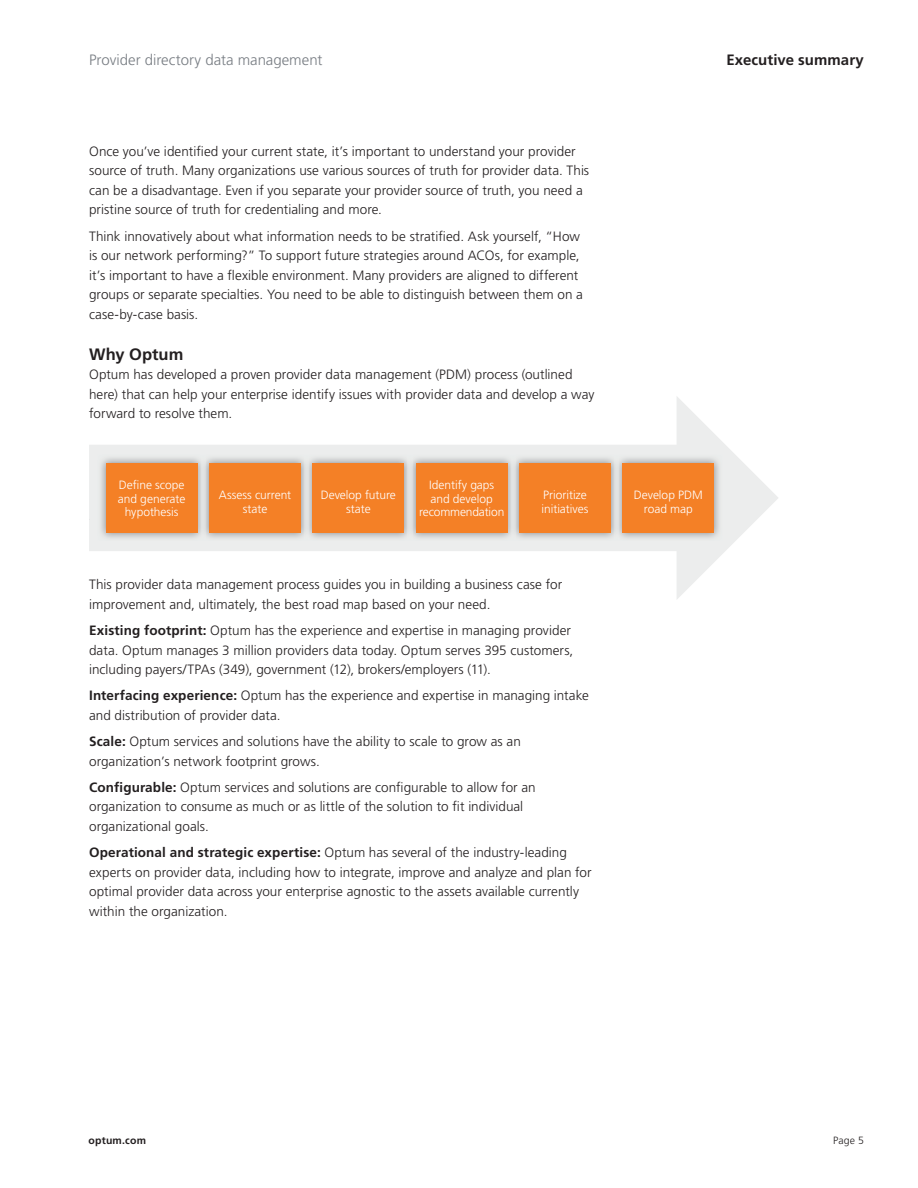
<style>
.page{position:relative;width:918px;height:1188px;background:#fff}
.page>*{position:absolute;margin:0;border:0;box-sizing:border-box;transform-origin:0 0}
.t1{font:700 16.5px "Frutiger LT Std";color:#231f20}
.t2{font:300 15px "Frutiger LT Std";color:#787d83}
.t3{font:700 15px "Frutiger LT Std";letter-spacing:.005em;color:#231f20}
.t4{font:300 13.5px/19.5px "Frutiger LT Std";letter-spacing:.005em;color:#231f20}
.t5{font:300 12px/13.5px "Frutiger LT Std";letter-spacing:-.005em;color:#fff;text-align:center}
.t6{font:700 10.5px "Frutiger LT Std";letter-spacing:.02em;color:#231f20}
.t7{font:300 10.5px "Frutiger LT Std";color:#231f20}
.s1{font-weight:700}
</style>
<div class="page">
<svg style="left:89px;top:397px;width:689px;height:202px"></svg>
<img style="left:98px;top:455px;width:207px;height:86px">
<div style="left:106px;top:463px;width:91px;height:70px;background:#f48026"></div>
<img style="left:201px;top:455px;width:5px;height:86px">
<div style="left:209px;top:463px;width:92px;height:70px;background:#f48026"></div>
<img style="left:309px;top:455px;width:99px;height:86px">
<img style="left:305px;top:455px;width:4px;height:86px">
<div style="left:313px;top:463px;width:91px;height:70px;background:#f48026"></div>
<img style="left:412px;top:455px;width:99px;height:86px">
<img style="left:408px;top:455px;width:4px;height:86px">
<div style="left:416px;top:463px;width:91px;height:70px;background:#f48026"></div>
<img style="left:516px;top:455px;width:99px;height:86px">
<img style="left:511px;top:455px;width:5px;height:86px">
<div style="left:519px;top:463px;width:92px;height:70px;background:#f48026"></div>
<img style="left:619px;top:455px;width:103px;height:86px">
<img style="left:615px;top:455px;width:4px;height:86px">
<div style="left:623px;top:463px;width:91px;height:70px;background:#f48026"></div>
<p class="t2" style="left:89px;top:52px;width:235px">Provider directory data management</p>
<p class="t3" style="left:726px;top:51px;width:139px">Executive summary</p>
<p class="t4" style="left:89px;top:142px;width:502px">Once you’ve identified your current state, it’s important to understand your provider source of truth. Many organizations use various sources of truth for provider data. This can be a disadvantage. Even if you separate your provider source of truth, you need a pristine source of truth for credentialing and more.</p>
<p class="t4" style="left:89px;top:226px;width:495px">Think innovatively about what information needs to be stratified. Ask yourself, “How is our network performing?” To support future strategies around ACOs, for example, it’s important to have a flexible environment. Many providers are aligned to different groups or separate specialties. You need to be able to distinguish between them on a case-by-case basis.</p>
<p class="t1" style="left:89px;top:344px;width:96px">Why Optum</p>
<p class="t4" style="left:89px;top:365px;width:507px">Optum has developed a proven provider data management (PDM) process (outlined here) that can help your enterprise identify issues with provider data and develop a way forward to resolve them.</p>
<p class="t5" style="left:118px;top:479px;width:69px">Define scope and generate hypothesis</p>
<p class="t5" style="left:219px;top:488px;width:74px">Assess current state</p>
<p class="t5" style="left:321px;top:488px;width:77px">Develop future state</p>
<p class="t5" style="left:419px;top:479px;width:87px">Identify gaps and develop recommendation</p>
<p class="t5" style="left:542px;top:488px;width:48px;text-align:left">Prioritize initiatives</p>
<p class="t5" style="left:634px;top:488px;width:71px">Develop PDM road map</p>
<p class="t4" style="left:89px;top:575px;width:475px">This provider data management process guides you in building a business case for improvement and, ultimately, the best road map based on your need.</p>
<p class="t4" style="left:89px;top:621px;width:486px"><span class="s1">Existing footprint:</span> Optum has the experience and expertise in managing provider data. Optum manages 3 million providers data today. Optum serves 395 customers, including payers/TPAs (349), government (12), brokers/employers (11).</p>
<p class="t4" style="left:89px;top:686px;width:501px"><span class="s1">Interfacing experience:</span> Optum has the experience and expertise in managing intake and distribution of provider data.</p>
<p class="t4" style="left:89px;top:732px;width:433px"><span class="s1">Scale:</span> Optum services and solutions have the ability to scale to grow as an organization’s network footprint grows.</p>
<p class="t4" style="left:89px;top:778px;width:448px"><span class="s1">Configurable:</span> Optum services and solutions are configurable to allow for an organization to consume as much or as little of the solution to fit individual organizational goals.</p>
<p class="t4" style="left:89px;top:843px;width:504px"><span class="s1">Operational and strategic expertise:</span> Optum has several of the industry-leading experts on provider data, including how to integrate, improve and analyze and plan for optimal provider data across your enterprise agnostic to the assets available currently within the organization.</p>
<p class="t6" style="left:89px;top:1134px;width:59px">optum.com</p>
<p class="t7" style="left:833px;top:1134px;width:32px">Page 5</p>
</div>
